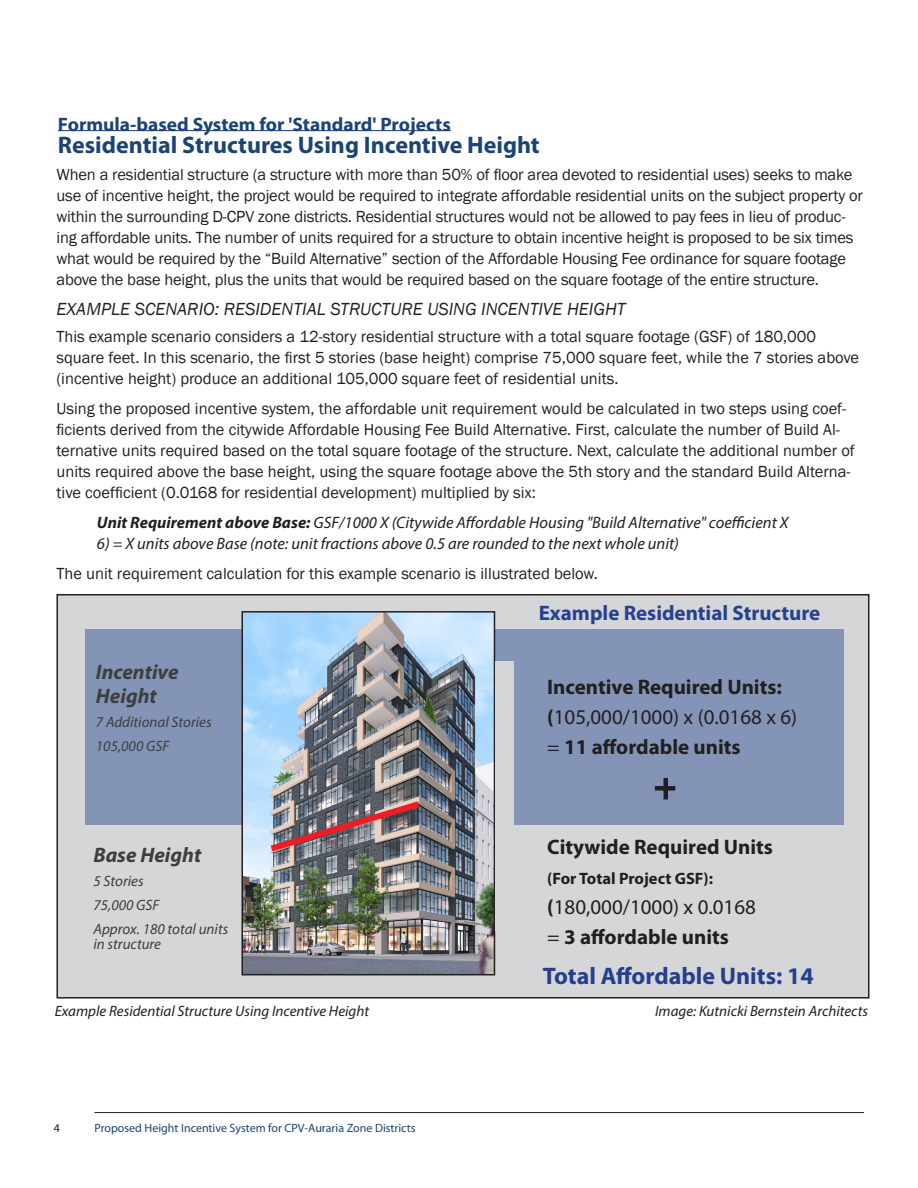
<style>
.page{position:relative;width:918px;height:1188px;background:#fff}
.page>*{position:absolute;margin:0;border:0;box-sizing:border-box;transform-origin:0 0}
.Header_3{font:700 24px "Myriad Pro";color:#1a4476}
.t1{font:700 24px "Myriad Pro";color:#253f8e}
.t2{font:700 21px "Myriad Pro";color:#231f20}
.t3{font:21px "Myriad Pro";color:#231f20}
.t4{font:700 21px "Myriad Pro";color:#25418f}
.t5{font:italic 700 21px "Myriad Pro";color:#3e3e3f}
.Header_3-2{font:700 19.5px "Myriad Pro";color:#1a4476}
.Example_Header{font:italic 18px "Franklin Gothic";color:#231f20}
.Body_Text{font:16.5px/21px "Franklin Gothic";color:#231f20}
.t6{font:italic 16.5px "Myriad Pro";color:#231f20}
.t7{font:700 16.5px "Myriad Pro";color:#231f20}
.t8{font:italic 15px "Myriad Pro";color:#231f20}
.t9{font:italic 15px/15px "Myriad Pro";color:#3e3e3f}
.t10{font:12px "Myriad Pro";color:#1a4476}
.t11{font:12px "Myriad Pro";color:#231f20}
.s1{font-weight:700}
.s2{font-weight:400}
</style>
<div class="page">
<hr style="left:94px;top:1112px;width:770px;height:1px;background:#231f20">
<div style="left:56px;top:594px;width:813px;height:405px;background:#d5d6d8;border:2px solid #231f20"></div>
<div style="left:85px;top:630px;width:759px;height:195px;background:#8494b7"></div>
<img style="left:244px;top:614px;width:248px;height:358px">
<div style="left:241px;top:611px;width:254px;height:364px;border:2px solid #231f20"></div>
<img style="left:264px;top:797px;width:162px;height:59px">
<hr style="left:664px;top:778px;width:4px;height:21px;background:#231f20">
<div style="left:655px;top:786px;width:20px;height:5px;background:#231f20"></div>
<div style="left:495px;top:661px;width:19px;height:270px;background:#d5d6d8"></div>
<hr style="left:58px;top:130px;width:393px;height:1px;background:#1a4476">
<p class="Header_3-2" style="left:58px;top:113px;width:394px">Formula-based System for 'Standard' Projects</p>
<p class="Header_3" style="left:58px;top:132px;width:483px">Residential Structures Using Incentive Height</p>
<p class="Body_Text" style="left:56px;top:164px;width:808px">When a residential structure (a structure with more than 50% of floor area devoted to residential uses) seeks to make use of incentive height, the project would be required to integrate affordable residential units on the subject property or within the surrounding D-CPV zone districts. Residential structures would not be allowed to pay fees in lieu of produc&shy;ing affordable units. The number of units required for a structure to obtain incentive height is proposed to be six times what would be required by the “Build Alternative” section of the Affordable Housing Fee ordinance for square footage above the base height, plus the units that would be required based on the square footage of the entire structure.</p>
<p class="Example_Header" style="left:56px;top:298px;width:571px">EXAMPLE SCENARIO: RESIDENTIAL STRUCTURE USING INCENTIVE HEIGHT</p>
<p class="Body_Text" style="left:56px;top:326px;width:804px">This example scenario considers a 12-story residential structure with a total square footage (GSF) of 180,000 square feet. In this scenario, the first 5 stories (base height) comprise 75,000 square feet, while the 7 stories above (incentive height) produce an additional 105,000 square feet of residential units.</p>
<p class="Body_Text" style="left:56px;top:398px;width:800px">Using the proposed incentive system, the affordable unit requirement would be calculated in two steps using coef&shy;ficients derived from the citywide Affordable Housing Fee Build Alternative. First, calculate the number of Build Al&shy;ternative units required based on the total square footage of the structure. Next, calculate the additional number of units required above the base height, using the square footage above the 5th story and the standard Build Alterna&shy;tive coefficient (0.0168 for residential development) multiplied by six:</p>
<p class="t6" style="left:97px;top:512px;width:693px"><span class="s1">Unit Requirement above Base:</span> GSF/1000 X (Citywide Affordable Housing "Build Alternative" coefficient X</p>
<p class="t6" style="left:97px;top:533px;width:584px">6) = X units above Base (note: unit fractions above 0.5 are rounded to the next whole unit)</p>
<p class="Body_Text" style="left:56px;top:563px;width:543px">The unit requirement calculation for this example scenario is illustrated below.</p>
<p class="t5" style="left:96px;top:660px;width:84px">Incentive</p>
<p class="t5" style="left:96px;top:684px;width:62px">Height</p>
<p class="t9" style="left:96px;top:714px;width:117px">7 Additional Stories</p>
<p class="t9" style="left:96px;top:738px;width:75px">105,000 GSF</p>
<p class="t5" style="left:93px;top:844px;width:109px">Base Height</p>
<p class="t9" style="left:93px;top:873px;width:52px">5 Stories</p>
<p class="t9" style="left:93px;top:897px;width:68px">75,000 GSF</p>
<p class="t9" style="left:93px;top:921px;width:136px">Approx. 180 total units in structure</p>
<p class="t4" style="left:539px;top:601px;width:283px">Example Residential Structure</p>
<p class="t2" style="left:547px;top:675px;width:236px">Incentive Required Units:</p>
<p class="t3" style="left:547px;top:705px;width:252px"><span class="s1">(</span>105,000/1000) x (0.0168 x 6)</p>
<p class="t2" style="left:547px;top:735px;width:195px"><span class="s2">=</span> 11 affordable units</p>
<p class="t2" style="left:547px;top:835px;width:227px">Citywide Required Units</p>
<p class="t7" style="left:547px;top:869px;width:167px">(For Total Project GSF):</p>
<p class="t3" style="left:547px;top:895px;width:210px"><span class="s1">(</span>180,000/1000) x 0.0168</p>
<p class="t2" style="left:547px;top:925px;width:183px"><span class="s2">=</span> 3 affordable units</p>
<p class="t1" style="left:543px;top:963px;width:272px">Total Affordable Units: 14</p>
<p class="t8" style="left:55px;top:1001px;width:316px">Example Residential Structure Using Incentive Height</p>
<p class="t8" style="left:655px;top:1002px;width:214px">Image: Kutnicki Bernstein Architects</p>
<p class="t11" style="left:54px;top:1121px;width:8px">4</p>
<p class="t10" style="left:94px;top:1121px;width:323px">Proposed Height Incentive System for CPV-Auraria Zone Districts</p>
</div>
